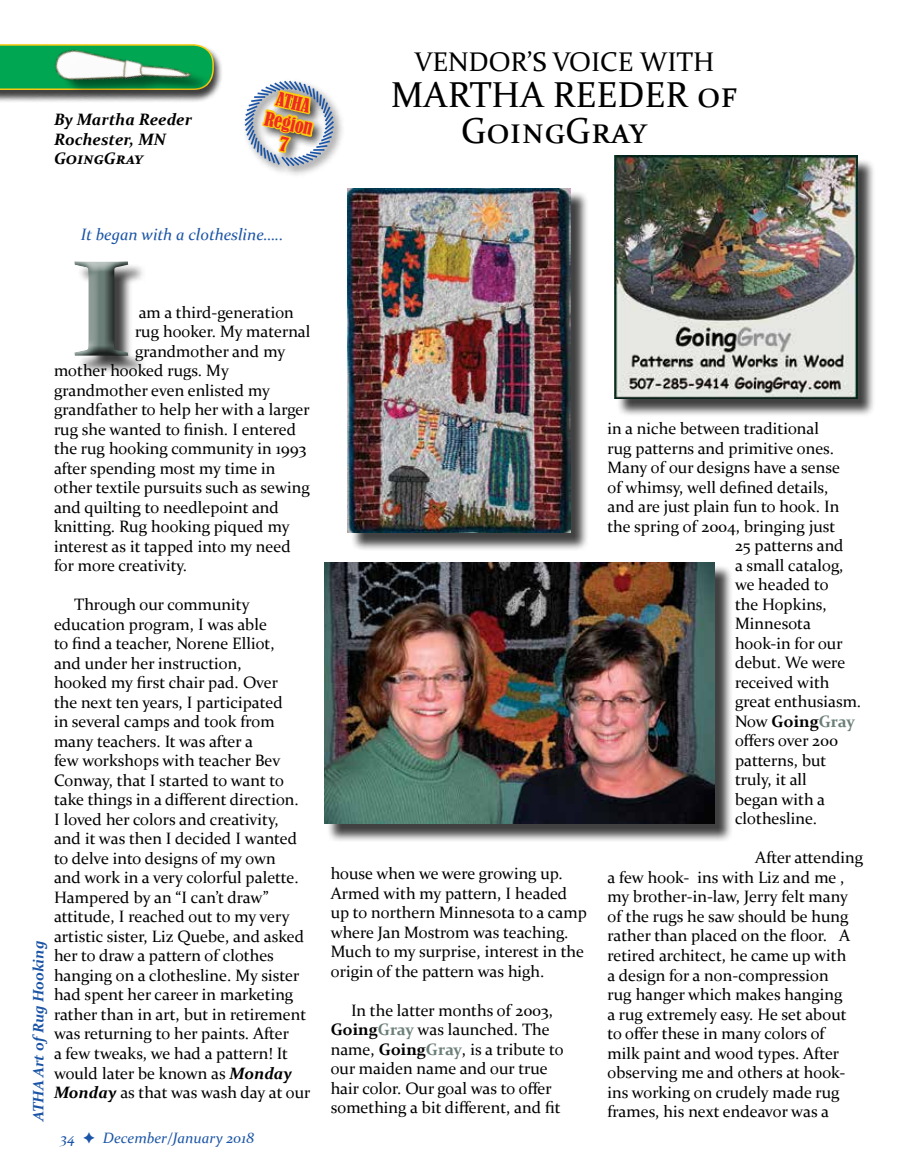
<style>
.page{position:relative;width:918px;height:1175px;background:#fff}
.page>*{position:absolute;margin:0;border:0;box-sizing:border-box;transform-origin:0 0}
.t1{font:36px/36px "Constantia";color:#000}
.t2{font:27px "Constantia";color:#000}
.t3{font:condensed 18px/21.6px "Bernard";color:#ee2a24;text-align:center}
.t4{font:16.5px/19.5px "Constantia";color:#000}
.t5{font:italic 700 16.5px/19.5px "Constantia";color:#000}
.t6{font:italic 16.5px "Constantia";color:#1a54a6}
.t7{font:700 16.5px "Constantia";color:#000}
.t8{font:italic 15px "Constantia";color:#1a54a6}
.t9{font:italic 700 15px "Constantia";color:#1a54a6}
.s1{font-weight:700;font-style:italic}
.s2{font-weight:700}
.s3{font-weight:700;color:#6b7e78}
.s4{font-weight:400}
.s5{color:#6b7e78}
</style>
<div class="page">
<div style="left:0;top:43px;width:224px;height:60px;background:#000;opacity:.75"></div>
<svg style="left:0;top:43px;width:215px;height:48px;background:#29aa58"></svg>
<div style="left:61px;top:51px;width:150px;height:44px;background:#000;opacity:.5"></div>
<img style="left:43px;top:43px;width:154px;height:60px">
<div style="left:242px;top:78px;width:104px;height:100px;background:#000;opacity:.75"></div>
<svg style="left:243px;top:78px;width:93px;height:90px"></svg>
<div style="left:326px;top:564px;width:407px;height:278px;background:#000;opacity:.75"></div>
<img style="left:324px;top:562px;width:391px;height:262px">
<div style="left:350px;top:190px;width:239px;height:361px;background:#000;opacity:.75"></div>
<img style="left:348px;top:188px;width:222px;height:344px">
<div style="left:77px;top:264px;width:69px;height:110px;background:#000;opacity:.75"></div>
<div style="left:71px;top:259px;width:57px;height:97px;background:#000;opacity:.75"></div>
<div style="left:616px;top:158px;width:260px;height:259px;background:#000;opacity:.75"></div>
<img style="left:614px;top:156px;width:243px;height:242px">
<p class="t5" style="left:54px;top:109px;width:140px">By Martha Reeder<br>Rochester, MN<br>GoingGray</p>
<p class="t3" style="left:272px;top:86px;width:50px;rotate:13deg">ATHA<br>Region<br>7</p>
<h2 class="t2" style="left:414px;top:43px;width:302px">VENDOR’S VOICE WITH</h2>
<h1 class="t1" style="left:461px;top:75px;width:278px;text-indent:-70px">MARTHA REEDER of<br>GoingGray</h1>
<p class="t6" style="left:81px;top:223px;width:204px">It began with a clothesline…..</p>
<p class="t4" style="left:139px;top:301px;width:157px">am a third-generation</p>
<p class="t4" style="left:135px;top:321px;width:177px">rug hooker. My maternal</p>
<p class="t4" style="left:135px;top:340px;width:152px">grandmother and my</p>
<p class="t4" style="left:54px;top:360px;width:176px">mother hooked rugs. My</p>
<p class="t4" style="left:54px;top:379px;width:218px">grandmother even enlisted my</p>
<p class="t4" style="left:54px;top:399px;width:257px">grandfather to help her with a larger</p>
<p class="t4" style="left:54px;top:418px;width:244px">rug she wanted to finish. I entered</p>
<p class="t4" style="left:54px;top:438px;width:254px">the rug hooking community in 1993</p>
<p class="t4" style="left:54px;top:457px;width:223px">after spending most my time in</p>
<p class="t4" style="left:54px;top:477px;width:257px">other textile pursuits such as sewing</p>
<p class="t4" style="left:54px;top:496px;width:226px">and quilting to needlepoint and</p>
<p class="t4" style="left:54px;top:516px;width:237px">knitting. Rug hooking piqued my</p>
<p class="t4" style="left:54px;top:535px;width:238px">interest as it tapped into my need</p>
<p class="t4" style="left:54px;top:555px;width:135px">for more creativity.</p>
<p class="t4" style="left:54px;top:594px;width:258px;text-indent:20px">Through our community education program, I was able<br>to find a teacher, Norene Elliot,<br>and under her instruction,<br>hooked my first chair pad. Over<br>the next ten years, I participated<br>in several camps and took from many teachers. It was after a<br>few workshops with teacher Bev<br>Conway, that I started to want to take things in a different direction.<br>I loved her colors and creativity,<br>and it was then I decided I wanted to delve into designs of my own<br>and work in a very colorful palette.<br>Hampered by an “I can’t draw” attitude, I reached out to my very artistic sister, Liz Quebe, and asked her to draw a pattern of clothes hanging on a clothesline. My sister had spent her career in marketing rather than in art, but in retirement was returning to her paints. After<br>a few tweaks, we had a pattern! It would later be known as <span class="s1">Monday<br>Monday</span> as that was wash day at our</p>
<p class="t9" style="left:28px;top:1120px;width:182px;rotate:-90deg">ATHA Art of Rug Hooking</p>
<p class="t8" style="left:60px;top:1127px;width:16px">34</p>
<p class="t8" style="left:103px;top:1127px;width:153px">December/January 2018</p>
<p class="t4" style="left:331px;top:863px;width:258px">house when we were growing up.<br>Armed with my pattern, I headed up to northern Minnesota to a camp where Jan Mostrom was teaching.<br>Much to my surprise, interest in the origin of the pattern was high.</p>
<p class="t4" style="left:331px;top:999px;width:234px;text-indent:20px">In the latter months of 2003,<br><span class="s2">Going</span><span class="s3">Gray</span> was launched. The name, <span class="s2">Going</span><span class="s3">Gray</span>, is a tribute to our maiden name and our true hair color. Our goal was to offer something a bit different, and fit</p>
<p class="t4" style="left:607px;top:418px;width:213px">in a niche between traditional</p>
<p class="t4" style="left:607px;top:437px;width:228px">rug patterns and primitive ones.</p>
<p class="t4" style="left:607px;top:457px;width:234px">Many of our designs have a sense</p>
<p class="t4" style="left:607px;top:476px;width:222px">of whimsy, well defined details,</p>
<p class="t4" style="left:607px;top:496px;width:233px">and are just plain fun to hook. In</p>
<p class="t4" style="left:607px;top:515px;width:229px">the spring of 2004, bringing just</p>
<p class="t4" style="left:735px;top:535px;width:110px">25 patterns and</p>
<p class="t4" style="left:735px;top:554px;width:110px">a small catalog,</p>
<p class="t4" style="left:735px;top:574px;width:95px">we headed to</p>
<p class="t4" style="left:735px;top:593px;width:93px">the Hopkins,</p>
<p class="t4" style="left:735px;top:613px;width:78px">Minnesota</p>
<p class="t4" style="left:735px;top:632px;width:109px">hook-in for our</p>
<p class="t4" style="left:735px;top:652px;width:112px">debut. We were</p>
<p class="t4" style="left:735px;top:671px;width:96px">received with</p>
<p class="t4" style="left:735px;top:691px;width:128px">great enthusiasm.</p>
<p class="t7" style="left:735px;top:710px;width:121px"><span class="s4">Now</span> Going<span class="s5">Gray</span></p>
<p class="t4" style="left:735px;top:730px;width:105px">offers over 200</p>
<p class="t4" style="left:735px;top:749px;width:93px">patterns, but</p>
<p class="t4" style="left:735px;top:769px;width:73px">truly, it all</p>
<p class="t4" style="left:735px;top:788px;width:92px">began with a</p>
<p class="t4" style="left:735px;top:808px;width:84px">clothesline.</p>
<p class="t4" style="left:607px;top:847px;width:257px;text-indent:148px">After attending a few hook- ins with Liz and me , my brother-in-law, Jerry felt many of the rugs he saw should be hung rather than placed on the floor. A retired architect, he came up with<br>a design for a non-compression<br>rug hanger which makes hanging<br>a rug extremely easy. He set about to offer these in many colors of<br>milk paint and wood types. After observing me and others at hook&shy;ins working on crudely made rug frames, his next endeavor was a</p>
</div>
